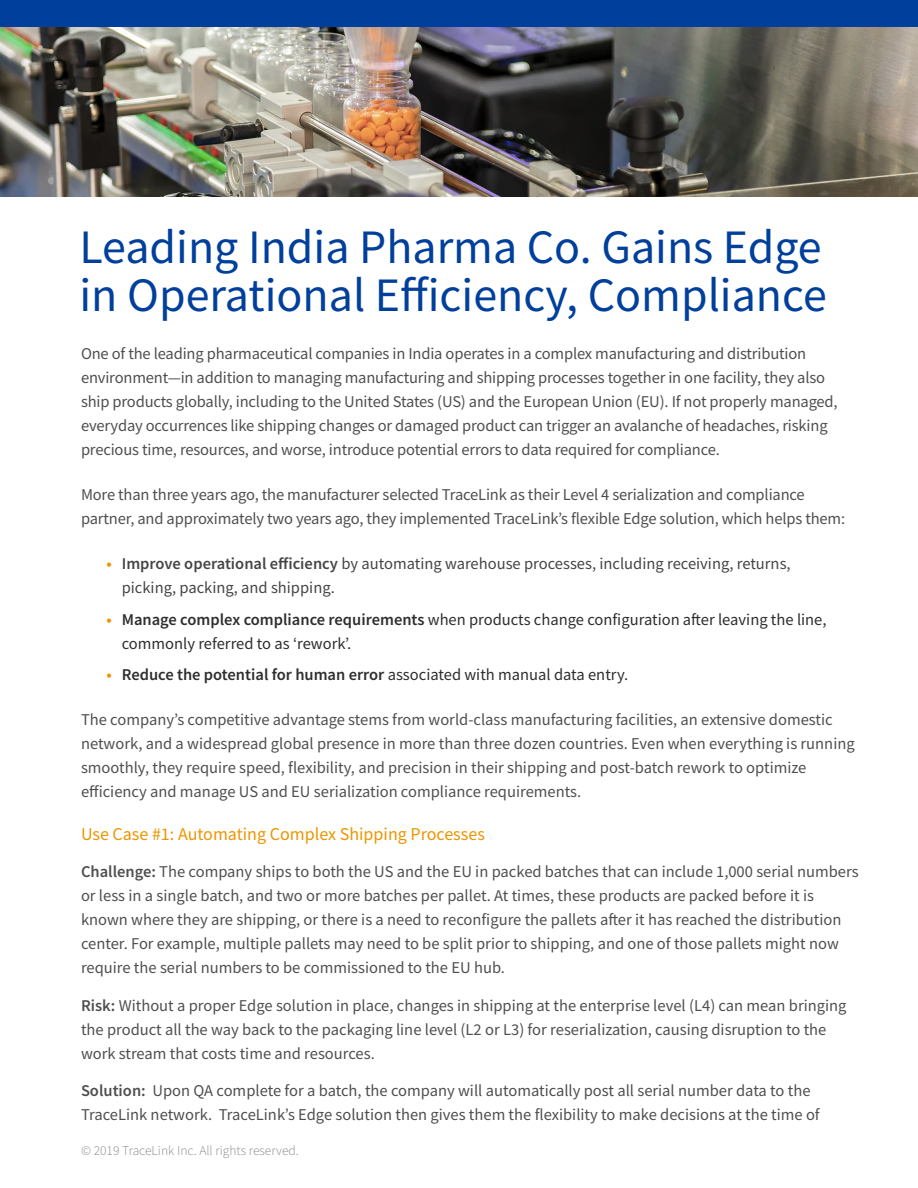
<style>
.page{position:relative;width:918px;height:1188px;background:#fff}
.page>*{position:absolute;margin:0;border:0;box-sizing:border-box;transform-origin:0 0}
.t1{font:48px/48px "Source Sans Pro";color:#003f9c}
.t2{font:18px "Source Sans Pro";color:#ec9500}
.t3{font:16.5px/24px "Source Sans Pro";letter-spacing:-.005em;color:#4f4f51}
.t4{font:16.5px/24px "Source Sans Pro";color:#2e2e2f}
.t5{font:16.5px/24px "Source Sans Pro";color:#454546}
.t6{font:600 16.5px "Source Sans Pro";color:#2e2e2f}
.t7{font:300 13.5px "Source Sans Pro";color:#888a8c}
.s1{font-weight:600;color:#ec9500}
.s2{font-weight:600}
.s3{color:#ec9500}
.s4{font-weight:400}
</style>
<div class="page">
<img style="left:0;top:27px;width:918px;height:169px">
<div style="left:0;top:0;width:918px;height:27px;background:#003f9c"></div>
<h1 class="t1" style="left:80px;top:223px;width:749px">Leading India Pharma Co. Gains Edge in Operational Efficiency, Compliance</h1>
<p class="t3" style="left:81px;top:341px;width:758px">One of the leading pharmaceutical companies in India operates in a complex manufacturing and distribution environment—in addition to managing manufacturing and shipping processes together in one facility, they also ship products globally, including to the United States (US) and the European Union (EU). If not properly managed, everyday occurrences like shipping changes or damaged product can trigger an avalanche of headaches, risking precious time, resources, and worse, introduce potential errors to data required for compliance.</p>
<p class="t3" style="left:81px;top:482px;width:766px">More than three years ago, the manufacturer selected TraceLink as their Level 4 serialization and compliance partner, and approximately two years ago, they implemented TraceLink’s flexible Edge solution, which helps them:</p>
<p class="t5" style="left:122px;top:552px;width:670px;text-indent:-15px"><span class="s1">•</span> <span class="s2">Improve operational efficiency</span> by automating warehouse processes, including receiving, returns, picking, packing, and shipping.</p>
<p class="t4" style="left:122px;top:607px;width:706px;text-indent:-15px"><span class="s1">•</span> <span class="s2">Manage complex compliance requirements</span> when products change configuration after leaving the line, commonly referred to as ‘rework’.</p>
<p class="t6" style="left:106px;top:664px;width:523px"><span class="s3">•</span> Reduce the potential for human error <span class="s4">associated with manual data entry.</span></p>
<p class="t3" style="left:81px;top:708px;width:775px">The company’s competitive advantage stems from world-class manufacturing facilities, an extensive domestic network, and a widespread global presence in more than three dozen countries. Even when everything is running smoothly, they require speed, flexibility, and precision in their shipping and post-batch rework to optimize efficiency and manage US and EU serialization compliance requirements.</p>
<p class="t2" style="left:81px;top:822px;width:405px">Use Case #1: Automating Complex Shipping Processes</p>
<p class="t3" style="left:81px;top:860px;width:779px"><span class="s2">Challenge:</span> The company ships to both the US and the EU in packed batches that can include 1,000 serial numbers or less in a single batch, and two or more batches per pallet. At times, these products are packed before it is known where they are shipping, or there is a need to reconfigure the pallets after it has reached the distribution center. For example, multiple pallets may need to be split prior to shipping, and one of those pallets might now require the serial numbers to be commissioned to the EU hub.</p>
<p class="t3" style="left:81px;top:993px;width:767px"><span class="s2">Risk:</span> Without a proper Edge solution in place, changes in shipping at the enterprise level (L4) can mean bringing the product all the way back to the packaging line level (L2 or L3) for reserialization, causing disruption to the work stream that costs time and resources.</p>
<p class="t3" style="left:81px;top:1079px;width:740px"><span class="s2">Solution:</span> Upon QA complete for a batch, the company will automatically post all serial number data to the<br>TraceLink network. TraceLink’s Edge solution then gives them the flexibility to make decisions at the time of</p>
<p class="t7" style="left:81px;top:1142px;width:219px">© 2019 TraceLink Inc. All rights reserved.</p>
</div>
